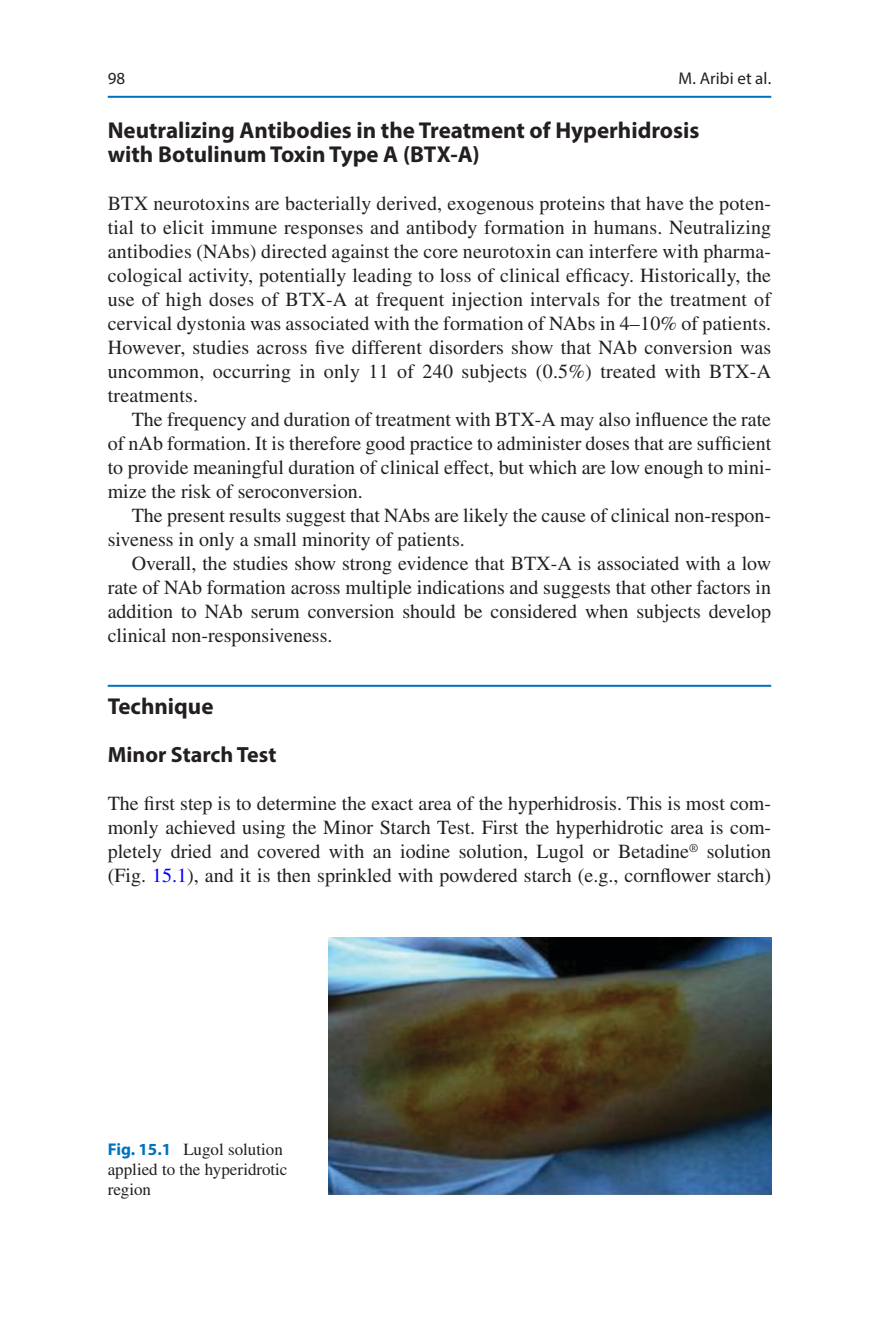
<style>
.page{position:relative;width:879px;height:1333px;background:#fff}
.page>*{position:absolute;margin:0;border:0;box-sizing:border-box;transform-origin:0 0}
.t1{font:700 23px/24px "Mtrsww Myriad Pro";color:#231f20}
.t2{font:700 22px "Mtrsww Myriad Pro";color:#231f20}
.t3{font:20px/24px "Xfjpyn Times LT Std";color:#231f20;text-align:justify}
.t4{font:17px/20px "Sblmns STIX General";color:#231f20}
.t5{font:17px "Ltjhtw Myriad Pro";letter-spacing:.005em;color:#231f20}
.t6{font:17px "Hyxkfy Myriad Pro";color:#231f20}
.s1{color:#00f}
.s2{font-family:"Mtrsww Myriad Pro";font-weight:700;color:#0073bc}
</style>
<div class="page">
<hr style="left:108px;top:684px;width:663px;height:2px;background:#0073bc">
<img style="left:329px;top:937px;width:442px;height:257px">
<hr style="left:108px;top:96px;width:663px;height:2px;background:#0073bc">
<p class="t5" style="left:678px;top:68px;width:94px">M. Aribi et al.</p>
<p class="t6" style="left:108px;top:68px;width:19px">98</p>
<p class="t1" style="left:108px;top:117px;width:593px">Neutralizing Antibodies in the Treatment of Hyperhidrosis with Botulinum Toxin Type A (BTX-A)</p>
<p class="t3" style="left:108px;top:191px;width:665px">BTX neurotoxins are bacterially derived, exogenous proteins that have the poten&shy;tial to elicit immune responses and antibody formation in humans. Neutralizing antibodies (NAbs) directed against the core neurotoxin can interfere with pharma&shy;cological activity, potentially leading to loss of clinical efficacy. Historically, the use of high doses of BTX-A at frequent injection intervals for the treatment of cervical dystonia was associated with the formation of NAbs in 4–10% of patients.<br>However, studies across five different disorders show that NAb conversion was uncommon, occurring in only 11 of 240 subjects (0.5%) treated with BTX-A treatments.</p>
<p class="t3" style="left:108px;top:407px;width:665px;text-indent:24px">The frequency and duration of treatment with BTX-A may also influence the rate of nAb formation. It is therefore good practice to administer doses that are sufficient to provide meaningful duration of clinical effect, but which are low enough to mini&shy;mize the risk of seroconversion.</p>
<p class="t3" style="left:108px;top:503px;width:665px;text-indent:24px">The present results suggest that NAbs are likely the cause of clinical non-respon&shy;siveness in only a small minority of patients.</p>
<p class="t3" style="left:108px;top:551px;width:665px;text-indent:24px">Overall, the studies show strong evidence that BTX-A is associated with a low rate of NAb formation across multiple indications and suggests that other factors in addition to NAb serum conversion should be considered when subjects develop clinical non-responsiveness.</p>
<p class="t1" style="left:108px;top:693px;width:107px">Technique</p>
<p class="t2" style="left:108px;top:740px;width:170px">Minor Starch Test</p>
<p class="t3" style="left:108px;top:791px;width:665px">The first step is to determine the exact area of the hyperhidrosis. This is most com&shy;monly achieved using the Minor Starch Test. First the hyperhidrotic area is com&shy;pletely dried and covered with an iodine solution, Lugol or Betadine<sup>®</sup> solution (Fig. <span class="s1">15.1</span>), and it is then sprinkled with powdered starch (e.g., cornflower starch)</p>
<p class="t4" style="left:108px;top:1139px;width:181px"><span class="s2">Fig. 15.1</span> Lugol solution applied to the hyperidrotic region</p>
</div>
